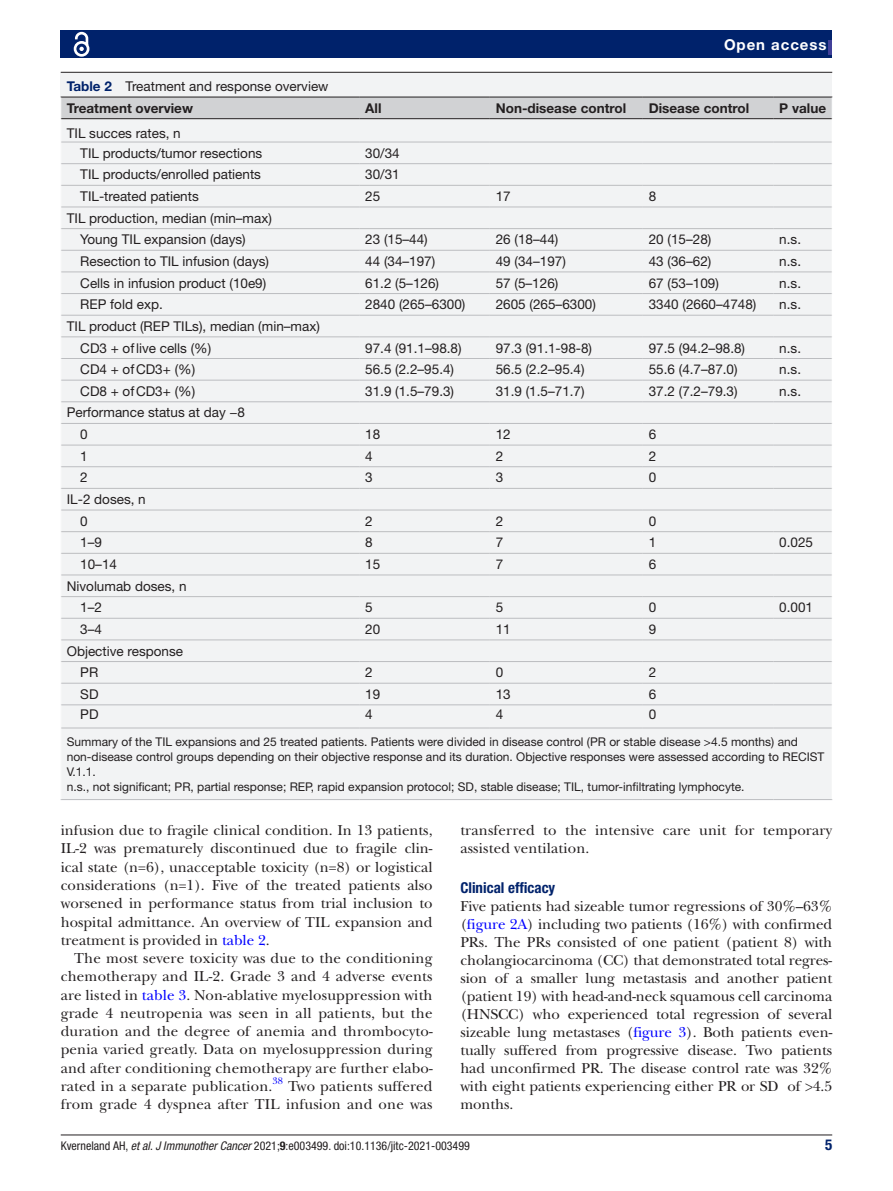
<style>
.page{position:relative;width:893px;height:1191px;background:#fff}
.page>*{position:absolute;margin:0;border:0;box-sizing:border-box;transform-origin:0 0}
.t1{font:15px/18.3px "New Baskerville";letter-spacing:.01em;color:#231f20;text-align:justify}
.t2{font:700 condensed 15px "Helvetica Neue LT Std";color:#00226b}
.t3{font:700 15px "Helvetica Neue LT Std";letter-spacing:.065em;color:#fff}
.t4{font:13.5px/21.6px "Helvetica Neue LT Std";color:#231f20}
.t5{font:700 13.5px "Helvetica Neue LT Std";color:#231f20}
.t6{font:12px/15px "Helvetica Neue LT Std";color:#231f20}
.t7{font:condensed 12px "Helvetica Neue LT Std";color:#231f20}
.t8{font:9.9px "New Baskerville";color:#00f}
.s1{font-weight:700;color:#00226b}
.s2{font-weight:700}
.s3{color:#00f}
.s4{font-style:italic}
</style>
<div class="page">
<hr style="left:61px;top:1134px;width:771px;height:1px;background:#231f20">
<div style="left:61px;top:31px;width:771px;height:27px;background:#00226b"></div>
<hr style="left:828px;top:40px;width:4px;height:15px;background:#414099">
<svg style="left:73px;top:31px;width:17px;height:26px"></svg>
<div style="left:61px;top:73px;width:771px;height:726px;background:#f2f3f4"></div>
<hr style="left:61px;top:72px;width:771px;height:1px;background:#231f20">
<hr style="left:61px;top:799px;width:298px;height:1px;background:#bcbdc0">
<hr style="left:359px;top:799px;width:131px;height:1px;background:#bcbdc0">
<hr style="left:490px;top:799px;width:153px;height:1px;background:#bcbdc0">
<hr style="left:643px;top:799px;width:130px;height:1px;background:#bcbdc0">
<hr style="left:773px;top:799px;width:59px;height:1px;background:#bcbdc0">
<svg style="left:60px;top:97px;width:773px;height:631px"></svg>
<p class="t4" style="left:67px;top:75px;width:263px;line-height:22px"><span class="s1">Table 2</span> Treatment and response overview<br><span class="s2">Treatment overview</span></p>
<p class="t4" style="left:80px;top:122px;width:184px;line-height:20.1px;text-indent:-14px">TIL succes rates, n<br>TIL products/tumor resections</p>
<p class="t3" style="left:724px;top:35px;width:104px">Open access</p>
<p class="t5" style="left:365px;top:99px;width:18px">All</p>
<p class="t5" style="left:496px;top:99px;width:132px">Non-disease control</p>
<p class="t5" style="left:649px;top:99px;width:102px">Disease control</p>
<p class="t5" style="left:779px;top:99px;width:48px">P value</p>
<p class="t4" style="left:365px;top:142px;width:36px">30/34</p>
<p class="t4" style="left:80px;top:163px;width:182px">TIL products/enrolled patients</p>
<p class="t4" style="left:365px;top:163px;width:36px">30/31</p>
<p class="t4" style="left:80px;top:185px;width:120px">TIL-treated patients</p>
<p class="t4" style="left:365px;top:185px;width:17px">25</p>
<p class="t4" style="left:496px;top:185px;width:17px">17</p>
<p class="t4" style="left:649px;top:185px;width:9px">8</p>
<p class="t4" style="left:80px;top:207px;width:193px;text-indent:-14px">TIL production, median (min–max)<br>Young TIL expansion (days)</p>
<p class="t4" style="left:365px;top:228px;width:64px">23 (15–44)</p>
<p class="t4" style="left:496px;top:228px;width:64px">26 (18–44)</p>
<p class="t4" style="left:649px;top:228px;width:64px">20 (15–28)</p>
<p class="t4" style="left:779px;top:228px;width:23px">n.s.</p>
<p class="t4" style="left:80px;top:250px;width:190px">Resection to TIL infusion (days)</p>
<p class="t4" style="left:365px;top:250px;width:72px">44 (34–197)</p>
<p class="t4" style="left:496px;top:250px;width:72px">49 (34–197)</p>
<p class="t4" style="left:649px;top:250px;width:64px">43 (36–62)</p>
<p class="t4" style="left:779px;top:250px;width:23px">n.s.</p>
<p class="t4" style="left:80px;top:272px;width:188px">Cells in infusion product (10e9)</p>
<p class="t4" style="left:365px;top:272px;width:75px">61.2 (5–126)</p>
<p class="t4" style="left:496px;top:272px;width:64px">57 (5–126)</p>
<p class="t4" style="left:649px;top:272px;width:72px">67 (53–109)</p>
<p class="t4" style="left:779px;top:272px;width:23px">n.s.</p>
<p class="t4" style="left:80px;top:293px;width:84px">REP fold exp.</p>
<p class="t4" style="left:365px;top:293px;width:102px">2840 (265–6300)</p>
<p class="t4" style="left:496px;top:293px;width:102px">2605 (265–6300)</p>
<p class="t4" style="left:649px;top:293px;width:109px">3340 (2660–4748)</p>
<p class="t4" style="left:779px;top:293px;width:23px">n.s.</p>
<p class="t4" style="left:80px;top:315px;width:241px;text-indent:-14px">TIL product (REP TILs), median (min–max)<br>CD3 + oflive cells (%)</p>
<p class="t4" style="left:365px;top:337px;width:98px">97.4 (91.1–98.8)</p>
<p class="t4" style="left:496px;top:337px;width:98px">97.3 (91.1-98-8)</p>
<p class="t4" style="left:649px;top:337px;width:98px">97.5 (94.2–98.8)</p>
<p class="t4" style="left:779px;top:337px;width:23px">n.s.</p>
<p class="t4" style="left:80px;top:358px;width:116px">CD4 + ofCD3+ (%)</p>
<p class="t4" style="left:365px;top:358px;width:90px">56.5 (2.2–95.4)</p>
<p class="t4" style="left:496px;top:358px;width:90px">56.5 (2.2–95.4)</p>
<p class="t4" style="left:649px;top:358px;width:90px">55.6 (4.7–87.0)</p>
<p class="t4" style="left:779px;top:358px;width:23px">n.s.</p>
<p class="t4" style="left:80px;top:380px;width:116px">CD8 + ofCD3+ (%)</p>
<p class="t4" style="left:365px;top:380px;width:90px">31.9 (1.5–79.3)</p>
<p class="t4" style="left:496px;top:380px;width:90px">31.9 (1.5–71.7)</p>
<p class="t4" style="left:649px;top:380px;width:90px">37.2 (7.2–79.3)</p>
<p class="t4" style="left:779px;top:380px;width:23px">n.s.</p>
<p class="t4" style="left:80px;top:402px;width:166px;text-indent:-14px">Performance status at day −8<br>0</p>
<p class="t4" style="left:365px;top:423px;width:17px">18</p>
<p class="t4" style="left:496px;top:423px;width:17px">12</p>
<p class="t4" style="left:649px;top:423px;width:9px">6</p>
<p class="t4" style="left:80px;top:445px;width:9px">1</p>
<p class="t4" style="left:365px;top:445px;width:9px">4</p>
<p class="t4" style="left:496px;top:445px;width:9px">2</p>
<p class="t4" style="left:649px;top:445px;width:9px">2</p>
<p class="t4" style="left:80px;top:466px;width:9px">2</p>
<p class="t4" style="left:365px;top:466px;width:9px">3</p>
<p class="t4" style="left:496px;top:466px;width:9px">3</p>
<p class="t4" style="left:649px;top:466px;width:9px">0</p>
<p class="t4" style="left:80px;top:488px;width:67px;text-indent:-14px">IL-2 doses, n<br>0</p>
<p class="t4" style="left:365px;top:510px;width:9px">2</p>
<p class="t4" style="left:496px;top:510px;width:9px">2</p>
<p class="t4" style="left:649px;top:510px;width:9px">0</p>
<p class="t4" style="left:80px;top:531px;width:23px">1–9</p>
<p class="t4" style="left:365px;top:531px;width:9px">8</p>
<p class="t4" style="left:496px;top:531px;width:9px">7</p>
<p class="t4" style="left:649px;top:531px;width:9px">1</p>
<p class="t4" style="left:779px;top:531px;width:35px">0.025</p>
<p class="t4" style="left:80px;top:553px;width:38px">10–14</p>
<p class="t4" style="left:365px;top:553px;width:17px">15</p>
<p class="t4" style="left:496px;top:553px;width:9px">7</p>
<p class="t4" style="left:649px;top:553px;width:9px">6</p>
<p class="t4" style="left:80px;top:575px;width:108px;text-indent:-14px">Nivolumab doses, n<br>1–2</p>
<p class="t4" style="left:365px;top:596px;width:9px">5</p>
<p class="t4" style="left:496px;top:596px;width:9px">5</p>
<p class="t4" style="left:649px;top:596px;width:9px">0</p>
<p class="t4" style="left:779px;top:596px;width:35px">0.001</p>
<p class="t4" style="left:80px;top:618px;width:23px">3–4</p>
<p class="t4" style="left:365px;top:618px;width:17px">20</p>
<p class="t4" style="left:496px;top:618px;width:17px">11</p>
<p class="t4" style="left:649px;top:618px;width:9px">9</p>
<p class="t4" style="left:80px;top:640px;width:104px;text-indent:-14px">Objective response<br>PR</p>
<p class="t4" style="left:365px;top:661px;width:9px">2</p>
<p class="t4" style="left:496px;top:661px;width:9px">0</p>
<p class="t4" style="left:649px;top:661px;width:9px">2</p>
<p class="t4" style="left:80px;top:683px;width:20px">SD</p>
<p class="t4" style="left:365px;top:683px;width:17px">19</p>
<p class="t4" style="left:496px;top:683px;width:17px">13</p>
<p class="t4" style="left:649px;top:683px;width:9px">6</p>
<p class="t4" style="left:80px;top:703px;width:20px">PD</p>
<p class="t4" style="left:365px;top:703px;width:9px">4</p>
<p class="t4" style="left:496px;top:703px;width:9px">4</p>
<p class="t4" style="left:649px;top:703px;width:9px">0</p>
<p class="t6" style="left:67px;top:733px;width:759px">Summary of the TIL expansions and 25 treated patients. Patients were divided in disease control (PR or stable disease &gt;4.5 months) and non-disease control groups depending on their objective response and its duration. Objective responses were assessed according to RECIST V.1.1.<br>n.s., not significant; PR, partial response; REP, rapid expansion protocol; SD, stable disease; TIL, tumor-infiltrating lymphocyte.</p>
<p class="t1" style="left:61px;top:821px;width:373px">infusion due to fragile clinical condition. In 13 patients, IL-2 was prematurely discontinued due to fragile clin&shy;ical state (n=6), unacceptable toxicity (n=8) or logistical considerations (n=1). Five of the treated patients also worsened in performance status from trial inclusion to hospital admittance. An overview of TIL expansion and treatment is provided in <span class="s3">table 2</span>.</p>
<p class="t1" style="left:61px;top:949px;width:373px;text-indent:14px">The most severe toxicity was due to the conditioning chemotherapy and IL-2. Grade 3 and 4 adverse events are listed in <span class="s3">table 3</span>. Non-ablative myelosuppression with grade 4 neutropenia was seen in all patients, but the duration and the degree of anemia and thrombocyto&shy;penia varied greatly. Data on myelosuppression during and after conditioning chemotherapy are further elabo&shy;rated in a separate publication.</p>
<p class="t8" style="left:273px;top:1075px;width:12px">38</p>
<p class="t1" style="left:61px;top:1077px;width:373px;text-align:right">Two patients suffered<br>from grade 4 dyspnea after TIL infusion and one was</p>
<p class="t1" style="left:460px;top:821px;width:373px">transferred to the intensive care unit for temporary assisted ventilation.</p>
<p class="t2" style="left:460px;top:878px;width:96px">Clinical efficacy</p>
<p class="t1" style="left:460px;top:897px;width:373px">Five patients had sizeable tumor regressions of 30%–63% (<span class="s3">figure 2A</span>) including two patients (16%) with confirmed PRs. The PRs consisted of one patient (patient 8) with cholangiocarcinoma (CC) that demonstrated total regres&shy;sion of a smaller lung metastasis and another patient (patient 19) with head-and-neck squamous cell carcinoma (HNSCC) who experienced total regression of several sizeable lung metastases (<span class="s3">figure 3</span>). Both patients even&shy;tually suffered from progressive disease. Two patients had unconfirmed PR. The disease control rate was 32% with eight patients experiencing either PR or SD of &gt;4.5 months.</p>
<p class="t7" style="left:61px;top:1138px;width:411px">Kverneland AH, <span class="s4">et al</span>. <span class="s4">J Immunother Cancer</span> 2021;<span class="s2">9</span>:e003499. doi:10.1136/jitc-2021-003499</p>
<p class="t2" style="left:825px;top:1135px;width:9px">5</p>
</div>
